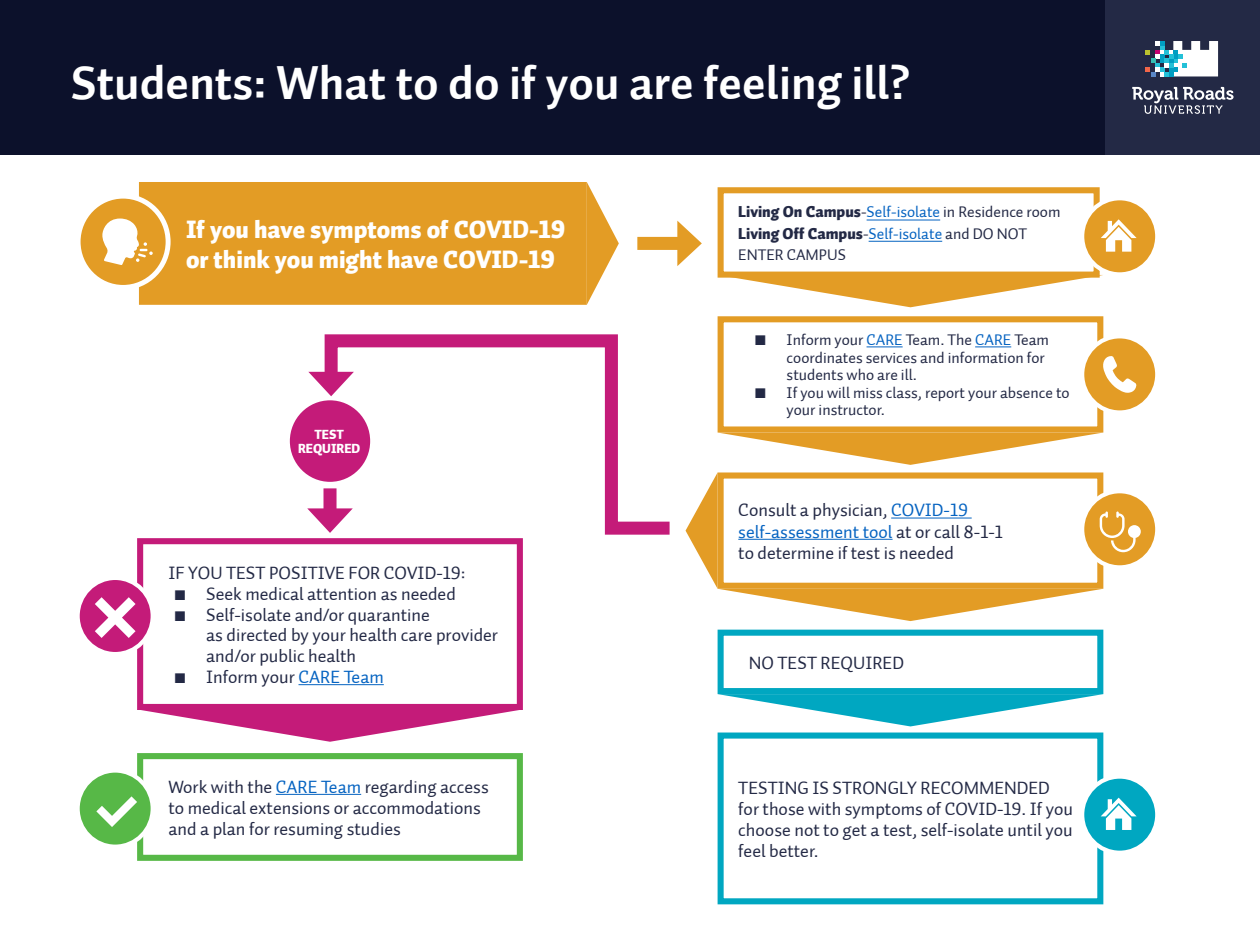
<style>
.page{position:relative;width:1260px;height:945px;background:#fff}
.page>*{position:absolute;margin:0;border:0;box-sizing:border-box;transform-origin:0 0}
.t1{font:47.77px "Auto 1 Bold LF";color:#fff}
.t2{font:24.68px/29.4px "Auto 1 Black LF";color:#fff}
.t3{font:18.2px/21.2px "Auto 1 Regular LF";color:#232945}
.t4{font:15.75px/17.5px "Auto 1 Regular LF";color:#232945}
.t5{font:15.75px "Auto 1 Black LF";color:#232945}
.t6{font:12.95px/14.7px "Auto 1 Black LF";color:#fff;text-align:center}
.s1{color:#0563c1}
.s2{font-family:"Auto 1 Black LF"}
.s3{font-family:"Auto 1 Regular LF"}
.s4{font-family:"Auto 1 Regular LF";color:#0563c1}
</style>
<div class="page">
<div style="left:0;top:0;width:1105px;height:155px;background:#0c112b"></div>
<div style="left:1105px;top:0;width:155px;height:155px;background:#232945"></div>
<svg style="left:1132px;top:87px;width:102px;height:27px"></svg>
<svg style="left:1145px;top:41px;width:73px;height:35px"></svg>
<div style="left:142px;top:185px;width:442px;height:117px;background:#e39c25"></div>
<div style="left:139px;top:182px;width:448px;height:123px;border:6px solid #e39c25"></div>
<hr style="left:869px;top:241px;width:73px;height:1px;background:#0563c1">
<hr style="left:867px;top:220px;width:73px;height:1px;background:#0563c1">
<div style="left:718px;top:187px;width:382px;height:91px;border:6px solid #e39c25"></div>
<svg style="left:718px;top:275px;width:385px;height:32px"></svg>
<hr style="left:867px;top:347px;width:36px;height:1px;background:#0563c1">
<hr style="left:975px;top:347px;width:36px;height:1px;background:#0563c1">
<div style="left:718px;top:316px;width:385px;height:117px;border:6px solid #e39c25"></div>
<div style="left:718px;top:630px;width:385px;height:64px;border:6px solid #00a7c1"></div>
<hr style="left:299px;top:684px;width:85px;height:1px;background:#0563c1">
<div style="left:137px;top:538px;width:386px;height:172px;border:6px solid #c41b79"></div>
<div style="left:718px;top:733px;width:385px;height:171px;border:6px solid #00a7c1"></div>
<hr style="left:276px;top:794px;width:85px;height:1px;background:#0563c1">
<div style="left:137px;top:753px;width:386px;height:108px;border:6px solid #57b847"></div>
<svg style="left:721px;top:433px;width:379px;height:32px"></svg>
<svg style="left:718px;top:694px;width:385px;height:32px"></svg>
<svg style="left:137px;top:709px;width:386px;height:33px"></svg>
<svg style="left:587px;top:182px;width:32px;height:123px"></svg>
<div style="left:78px;top:196px;width:90px;height:91px;background:#e39c25;border-radius:50%"></div>
<div style="left:76px;top:194px;width:95px;height:96px;border:5px solid #fff;border-radius:50%"></div>
<svg style="left:102px;top:219px;width:51px;height:46px"></svg>
<div style="left:1082px;top:198px;width:75px;height:76px;background:#e39c25;border-radius:50%"></div>
<div style="left:1080px;top:196px;width:79px;height:80px;border:4px solid #fff;border-radius:50%"></div>
<svg style="left:1101px;top:219px;width:36px;height:33px"></svg>
<div style="left:1082px;top:777px;width:75px;height:76px;background:#00a7c1;border-radius:50%"></div>
<div style="left:1080px;top:775px;width:79px;height:80px;border:4px solid #fff;border-radius:50%"></div>
<svg style="left:1101px;top:798px;width:36px;height:32px"></svg>
<div style="left:1082px;top:336px;width:75px;height:76px;background:#e39c25;border-radius:50%"></div>
<div style="left:1080px;top:334px;width:79px;height:81px;border:4px solid #fff;border-radius:50%"></div>
<svg style="left:1082px;top:491px;width:75px;height:76px"></svg>
<div style="left:1080px;top:489px;width:79px;height:80px;border:4px solid #fff;border-radius:50%"></div>
<div style="left:78px;top:578px;width:75px;height:76px;background:#c41b79;border-radius:50%"></div>
<div style="left:76px;top:576px;width:79px;height:80px;border:4px solid #fff;border-radius:50%"></div>
<div style="left:78px;top:771px;width:75px;height:76px;background:#57b847;border-radius:50%"></div>
<div style="left:76px;top:768px;width:79px;height:81px;border:4px solid #fff;border-radius:50%"></div>
<div style="left:288px;top:398px;width:84px;height:86px;background:#c41b79;border-radius:50%"></div>
<div style="left:286px;top:396px;width:88px;height:90px;border:4px solid #fff;border-radius:50%"></div>
<svg style="left:318px;top:334px;width:352px;height:207px"></svg>
<svg style="left:308px;top:372px;width:46px;height:24px"></svg>
<div style="left:324px;top:488px;width:13px;height:30px;background:#c41b79"></div>
<svg style="left:307px;top:508px;width:46px;height:25px"></svg>
<div style="left:637px;top:237px;width:50px;height:13px;background:#e39c25"></div>
<svg style="left:677px;top:221px;width:25px;height:45px"></svg>
<svg style="left:96px;top:796px;width:41px;height:31px"></svg>
<svg style="left:95px;top:597px;width:41px;height:41px"></svg>
<svg style="left:686px;top:473px;width:455px;height:148px"></svg>
<svg style="left:1103px;top:356px;width:33px;height:37px"></svg>
<h1 class="t1" style="left:71px;top:52px;width:841px">Students: What to do if you are feeling ill?</h1>
<h2 class="t2" style="left:186px;top:216px;width:381px">If you have symptoms of COVID-19 or think you might have COVID-19</h2>
<p class="t6" style="left:298px;top:427px;width:64px">TEST<br>REQUIRED</p>
<p class="t3" style="left:168px;top:563px;width:299px">IF YOU TEST POSITIVE FOR COVID-19:</p>
<p class="t3" style="left:175px;top:583px;width:283px">■ Seek medical attention as needed</p>
<p class="t3" style="left:206px;top:604px;width:293px;text-indent:-31px">■ Self-isolate and/or quarantine<br>as directed by your health care provider and/or public health</p>
<p class="t3" style="left:175px;top:667px;width:211px">■ Inform your <span class="s1">CARE Team</span></p>
<p class="t3" style="left:168px;top:776px;width:322px">Work with the <span class="s1">CARE Team</span> regarding access to medical extensions or accommodations and a plan for resuming studies</p>
<p class="t4" style="left:738px;top:203px;width:324px"><span class="s2">Living On Campus</span>-<span class="s1">Self-isolate</span> in Residence room</p>
<p class="t5" style="left:738px;top:223px;width:290px">Living Off Campus<span class="s3">-</span><span class="s4">Self-isolate</span> <span class="s3">and DO NOT</span></p>
<p class="t4" style="left:738px;top:246px;width:109px">ENTER CAMPUS</p>
<p class="t4" style="left:787px;top:332px;width:264px;text-indent:-31px">■ Inform your <span class="s1">CARE</span> Team. The <span class="s1">CARE</span> Team coordinates services and information for students who are ill.</p>
<p class="t4" style="left:787px;top:384px;width:284px;text-indent:-31px">■ If you will miss class, report your absence to your instructor.</p>
<p class="t3" style="left:738px;top:500px;width:266px">Consult a physician, <span class="s1">COVID-19 self-assessment tool</span> at or call 8-1-1 to determine if test is needed</p>
<p class="t3" style="left:749px;top:652px;width:157px">NO TEST REQUIRED</p>
<p class="t3" style="left:738px;top:777px;width:336px">TESTING IS STRONGLY RECOMMENDED for those with symptoms of COVID-19. If you choose not to get a test, self-isolate until you feel better.</p>
</div>
